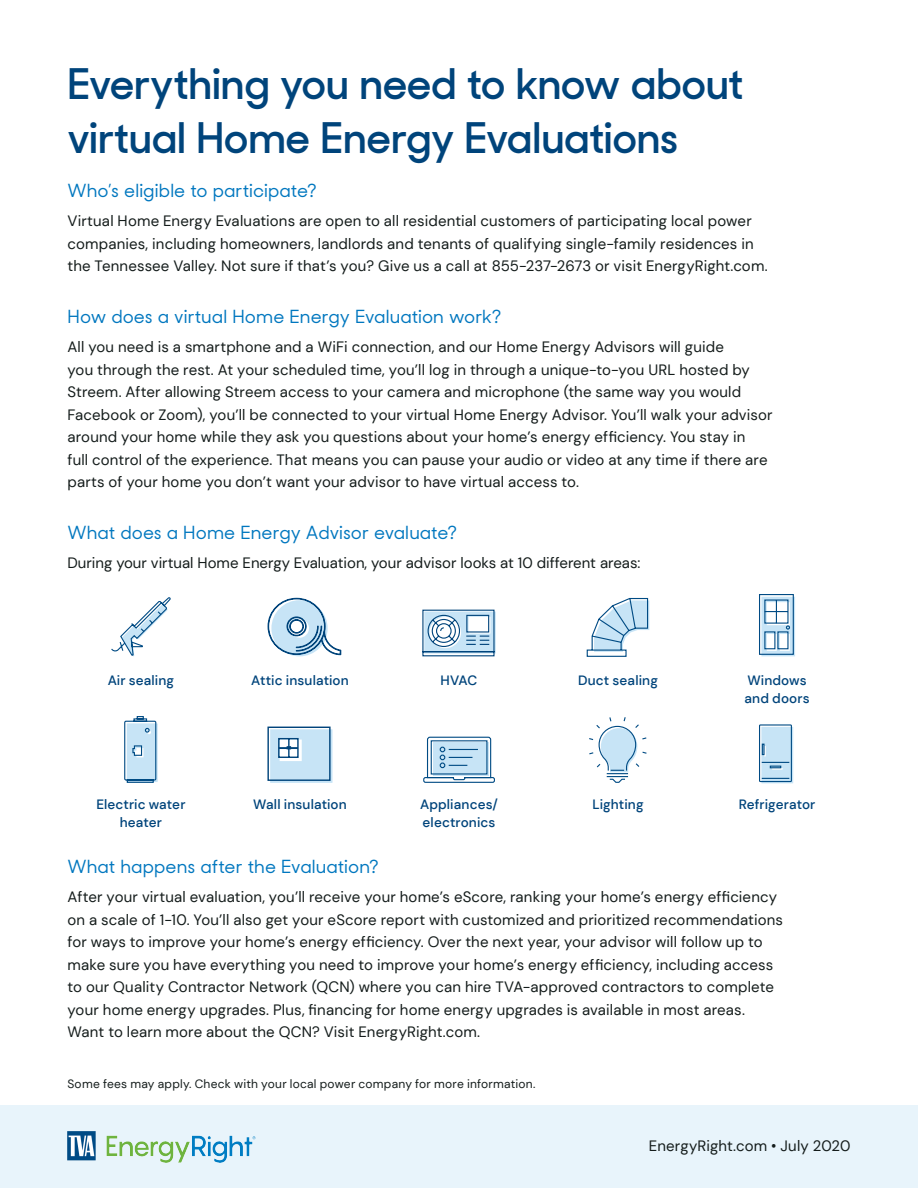
<style>
.page{position:relative;width:918px;height:1188px;background:#fff}
.page>*{position:absolute;margin:0;border:0;box-sizing:border-box;transform-origin:0 0}
.t1{font:600 42px/54px "Sharp Sans Display No 2";letter-spacing:-.01em;color:#00447b}
.t2{font:500 18px "Sharp Sans Display No 2";letter-spacing:.005em;color:#0077bf}
.t3{font:15px/22.5px "DM Sans";letter-spacing:.01em;color:#141c1b}
.t4{font:500 13.5px/18px "DM Sans";letter-spacing:.01em;color:#00447b;text-align:center}
.t5{font:12px "DM Sans";letter-spacing:.02em;color:#141c1b}
</style>
<div class="page">
<svg style="left:267px;top:598px;width:75px;height:58px"></svg>
<svg style="left:270px;top:729px;width:62px;height:54px;background:#c3def0"></svg>
<div style="left:267px;top:727px;width:64px;height:54px;border:1px solid #00447b"></div>
<div style="left:0;top:1105px;width:918px;height:83px;background:#e8f4fb"></div>
<img style="left:68px;top:1131px;width:188px;height:31px">
<svg style="left:422px;top:609px;width:74px;height:48px"></svg>
<svg style="left:111px;top:597px;width:60px;height:60px"></svg>
<svg style="left:586px;top:597px;width:63px;height:60px"></svg>
<svg style="left:759px;top:594px;width:36px;height:62px"></svg>
<svg style="left:589px;top:717px;width:58px;height:66px"></svg>
<svg style="left:423px;top:736px;width:72px;height:47px"></svg>
<svg style="left:759px;top:724px;width:34px;height:59px;background:#accde4"></svg>
<svg style="left:124px;top:716px;width:34px;height:67px;background:#b0d0e5"></svg>
<p class="t1" style="left:68px;top:52px;width:678px">Everything you need to know about virtual Home Energy Evaluations</p>
<p class="t2" style="left:68px;top:175px;width:251px">Who’s eligible to participate?</p>
<p class="t3" style="left:68px;top:210px;width:702px">Virtual Home Energy Evaluations are open to all residential customers of participating local power companies, including homeowners, landlords and tenants of qualifying single-family residences in the Tennessee Valley. Not sure if that’s you? Give us a call at 855-237-2673 or visit EnergyRight.com.</p>
<p class="t2" style="left:68px;top:301px;width:436px">How does a virtual Home Energy Evaluation work?</p>
<p class="t3" style="left:68px;top:336px;width:707px">All you need is a smartphone and a WiFi connection, and our Home Energy Advisors will guide<br>you through the rest. At your scheduled time, you’ll log in through a unique-to-you URL hosted by Streem. After allowing Streem access to your camera and microphone (the same way you would Facebook or Zoom), you’ll be connected to your virtual Home Energy Advisor. You’ll walk your advisor around your home while they ask you questions about your home’s energy efficiency. You stay in<br>full control of the experience. That means you can pause your audio or video at any time if there are parts of your home you don’t want your advisor to have virtual access to.</p>
<p class="t2" style="left:68px;top:517px;width:391px">What does a Home Energy Advisor evaluate?</p>
<p class="t3" style="left:68px;top:552px;width:575px">During your virtual Home Energy Evaluation, your advisor looks at 10 different areas:</p>
<p class="t4" style="left:108px;top:671px;width:68px">Air sealing</p>
<p class="t4" style="left:251px;top:671px;width:99px">Attic insulation</p>
<p class="t4" style="left:441px;top:671px;width:38px">HVAC</p>
<p class="t4" style="left:578px;top:671px;width:81px">Duct sealing</p>
<p class="t4" style="left:744px;top:671px;width:67px;text-align:left">Windows and doors</p>
<p class="t4" style="left:96px;top:796px;width:91px">Electric water heater</p>
<p class="t4" style="left:420px;top:796px;width:79px">Appliances/</p>
<p class="t4" style="left:592px;top:796px;width:53px">Lighting</p>
<p class="t4" style="left:253px;top:796px;width:95px">Wall insulation</p>
<p class="t4" style="left:423px;top:814px;width:74px">electronics</p>
<p class="t4" style="left:739px;top:796px;width:78px">Refrigerator</p>
<p class="t2" style="left:68px;top:852px;width:313px">What happens after the Evaluation?</p>
<p class="t3" style="left:68px;top:886px;width:717px">After your virtual evaluation, you’ll receive your home’s eScore, ranking your home’s energy efficiency on a scale of 1-10. You’ll also get your eScore report with customized and prioritized recommendations for ways to improve your home’s energy efficiency. Over the next year, your advisor will follow up to make sure you have everything you need to improve your home’s energy efficiency, including access to our Quality Contractor Network (QCN) where you can hire TVA-approved contractors to complete your home energy upgrades. Plus, financing for home energy upgrades is available in most areas.<br>Want to learn more about the QCN? Visit EnergyRight.com.</p>
<p class="t5" style="left:68px;top:1076px;width:470px">Some fees may apply. Check with your local power company for more information.</p>
<p class="t3" style="left:649px;top:1134px;width:203px">EnergyRight.com • July 2020</p>
</div>
